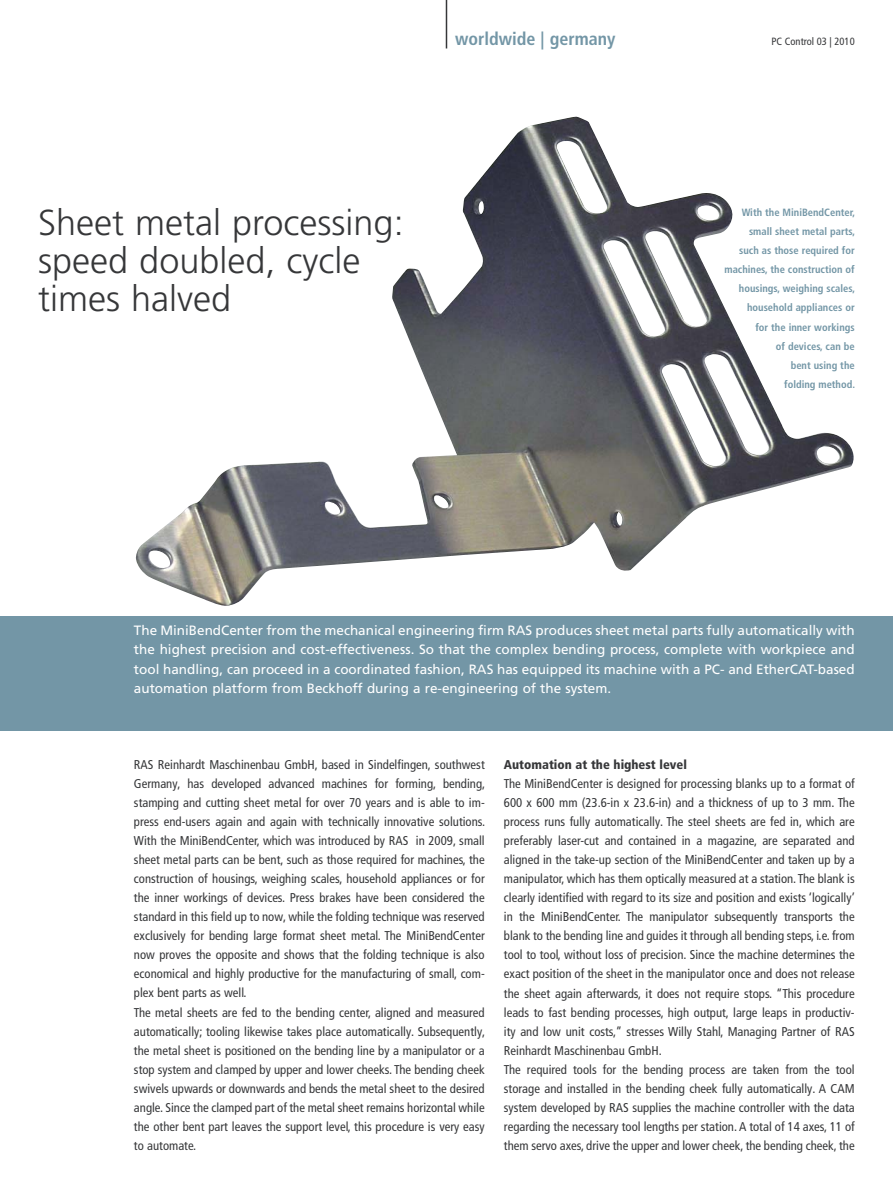
<style>
.page{position:relative;width:893px;height:1191px;background:#fff}
.page>*{position:absolute;margin:0;border:0;box-sizing:border-box;transform-origin:0 0}
.t1{font:300 36px/38.1px "Frutiger";color:#363739}
.t2{font:700 condensed 18px "Frutiger LT Pro";color:#7396a6}
.t3{font:13.5px/19px "Frutiger";color:#fff;text-align:justify}
.t4{font:condensed 12.75px/19px "Frutiger LT Pro";color:#363739}
.t5{font:900 condensed 12.75px "Frutiger LT Pro";color:#363739}
.t6{font:700 condensed 10.5px/19px "Frutiger LT Pro";color:#7396a6;text-align:right}
.t7{font:condensed 10.5px "Frutiger LT Pro";color:#363739}
</style>
<div class="page">
<hr style="left:446px;top:0;width:1px;height:48px;background:#363739">
<img style="left:136px;top:116px;width:718px;height:490px">
<div style="left:0;top:616px;width:893px;height:114px;background:#7396a6"></div>
<h2 class="t2" style="left:455px;top:32px;width:162px">worldwide | germany</h2>
<h1 class="t1" style="left:38px;top:206px;width:367px">Sheet metal processing: speed doubled, cycle times halved</h1>
<p class="t7" style="left:771px;top:37px;width:85px">PC Control 03 | 2010</p>
<p class="t6" style="left:724px;top:204px;width:132px">With the MiniBendCenter, small sheet metal parts,<br>such as those required for machines, the construction of housings, weighing scales, household appliances or<br>for the inner workings<br>of devices, can be<br>bent using the<br>folding method.</p>
<p class="t3" style="left:134px;top:622px;width:722px">The MiniBendCenter from the mechanical engineering firm RAS produces sheet metal parts fully automatically with the highest precision and cost-effectiveness. So that the complex bending process, complete with workpiece and tool handling, can proceed in a coordinated fashion, RAS has equipped its machine with a PC- and EtherCAT-based automation platform from Beckhoff during a re-engineering of the system.</p>
<p class="t4" style="left:134px;top:756px;width:353px">RAS Reinhardt Maschinenbau GmbH, based in Sindelfingen, southwest Germany, has developed advanced machines for forming, bending, stamping and cutting sheet metal for over 70 years and is able to im&shy;press end-users again and again with technically innovative solutions.<br>With the MiniBendCenter, which was introduced by RAS in 2009, small sheet metal parts can be bent, such as those required for machines, the construction of housings, weighing scales, household appliances or for the inner workings of devices. Press brakes have been considered the standard in this field up to now, while the folding technique was reserved exclusively for bending large format sheet metal. The MiniBendCenter now proves the opposite and shows that the folding technique is also economical and highly productive for the manufacturing of small, com&shy;plex bent parts as well.<br>The metal sheets are fed to the bending center, aligned and measured automatically; tooling likewise takes place automatically. Subsequently, the metal sheet is positioned on the bending line by a manipulator or a stop system and clamped by upper and lower cheeks. The bending cheek swivels upwards or downwards and bends the metal sheet to the desired angle. Since the clamped part of the metal sheet remains horizontal while the other bent part leaves the support level, this procedure is very easy to automate.</p>
<p class="t5" style="left:504px;top:759px;width:184px">Automation at the highest level</p>
<p class="t4" style="left:504px;top:775px;width:352px">The MiniBendCenter is designed for processing blanks up to a format of 600 x 600 mm (23.6-in x 23.6-in) and a thickness of up to 3 mm. The process runs fully automatically. The steel sheets are fed in, which are preferably laser-cut and contained in a magazine, are separated and aligned in the take-up section of the MiniBendCenter and taken up by a manipulator, which has them optically measured at a station. The blank is clearly identified with regard to its size and position and exists ‘logically’ in the MiniBendCenter. The manipulator subsequently transports the blank to the bending line and guides it through all bending steps, i.e. from tool to tool, without loss of precision. Since the machine determines the exact position of the sheet in the manipulator once and does not release the sheet again afterwards, it does not require stops. “This procedure leads to fast bending processes, high output, large leaps in productiv&shy;ity and low unit costs,” stresses Willy Stahl, Managing Partner of RAS Reinhardt Maschinenbau GmbH.<br>The required tools for the bending process are taken from the tool storage and installed in the bending cheek fully automatically. A CAM system developed by RAS supplies the machine controller with the data regarding the necessary tool lengths per station. A total of 14 axes, 11 of them servo axes, drive the upper and lower cheek, the bending cheek, the</p>
</div>
